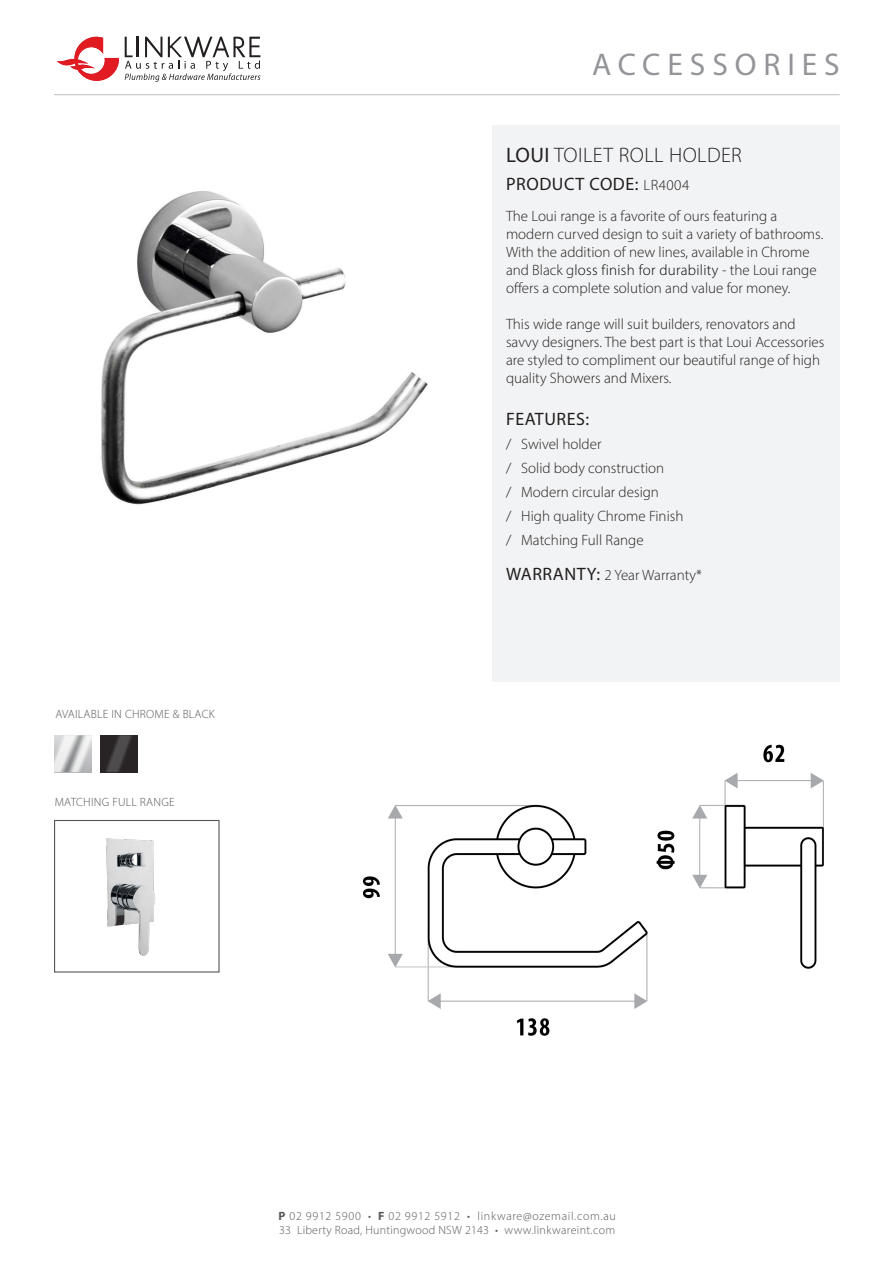
<style>
.page{position:relative;width:893px;height:1263px;background:#fff}
.page>*{position:absolute;margin:0;border:0;box-sizing:border-box;transform-origin:0 0}
.t1{font:31.5px "Myriad Pro";letter-spacing:.22em;color:#939598}
.t2{font:300 21px "Myriad Pro";letter-spacing:.02em;color:#231f20}
.t3{font:18px "Myriad Pro";letter-spacing:.03em;color:#231f20}
.t4{font:300 15px/18px "Myriad Pro";color:#231f20}
.t5{font:300 12px "Myriad Pro";letter-spacing:.02em;color:#57585a}
.t6{font:300 12px "Myriad Pro";letter-spacing:.055em;color:#57585a}
.s1{font-weight:400}
.s2{font-weight:300;font-size:15px}
.s3{color:#040503}
.s4{font-weight:400;font-size:18px}
.s5{font-weight:700}
</style>
<div class="page">
<hr style="left:54px;top:94px;width:786px;height:1px;background:#bcbdc0">
<svg style="left:57px;top:37px;width:62px;height:44px"></svg>
<svg style="left:125px;top:37px;width:135px;height:45px"></svg>
<div style="left:493px;top:126px;width:347px;height:556px;background:#f2f3f4"></div>
<svg style="left:54px;top:735px;width:84px;height:37px"></svg>
<img style="left:101px;top:191px;width:327px;height:314px">
<img style="left:363px;top:744px;width:460px;height:292px">
<img style="left:106px;top:838px;width:50px;height:118px">
<div style="left:54px;top:820px;width:166px;height:152px;border:1px solid #57585a"></div>
<p class="t5" style="left:56px;top:707px;width:161px">AVAILABLE IN CHROME &amp; BLACK</p>
<p class="t5" style="left:55px;top:794px;width:121px">MATCHING FULL RANGE</p>
<p class="t1" style="left:592px;top:45px;width:249px">ACCESSORIES</p>
<p class="t2" style="left:506px;top:142px;width:237px"><span class="s1">LOUI</span> TOILET ROLL HOLDER</p>
<p class="t3" style="left:506px;top:173px;width:185px">PRODUCT CODE: <span class="s2">LR4004</span></p>
<p class="t4" style="left:506px;top:207px;width:319px">The Loui range is a favorite of ours featuring a modern curved design to suit a variety of bathrooms.<br>With the addition of new lines, available in Chrome and Black g<span class="s3">loss finish for durability</span> - the Loui range offers a complete solution and value for money.</p>
<p class="t4" style="left:506px;top:315px;width:320px">This wide range will suit builders, renovators and savvy designers. The best part is that Loui Accessories are styled to compliment our beautiful range of high quality Showers and Mixers.</p>
<p class="t3" style="left:506px;top:408px;width:85px">FEATURES:</p>
<p class="t4" style="left:506px;top:435px;width:97px">/ Swivel holder</p>
<p class="t4" style="left:506px;top:459px;width:160px">/ Solid body construction</p>
<p class="t4" style="left:506px;top:483px;width:154px">/ Modern circular design</p>
<p class="t4" style="left:506px;top:507px;width:179px">/ High quality Chrome Finish</p>
<p class="t4" style="left:506px;top:531px;width:139px">/ Matching Full Range</p>
<p class="t4" style="left:506px;top:566px;width:198px"><span class="s4">WARRANTY:</span> 2 Year Warranty*</p>
<p class="t6" style="left:279px;top:1209px;width:339px"><span class="s5">P</span> 02 9912 5900 • <span class="s5">F</span> 02 9912 5912 • linkware@ozemail.com.au</p>
<p class="t5" style="left:279px;top:1223px;width:338px">33 Liberty Road, Huntingwood NSW 2143 • www.linkwareint.com</p>
</div>
